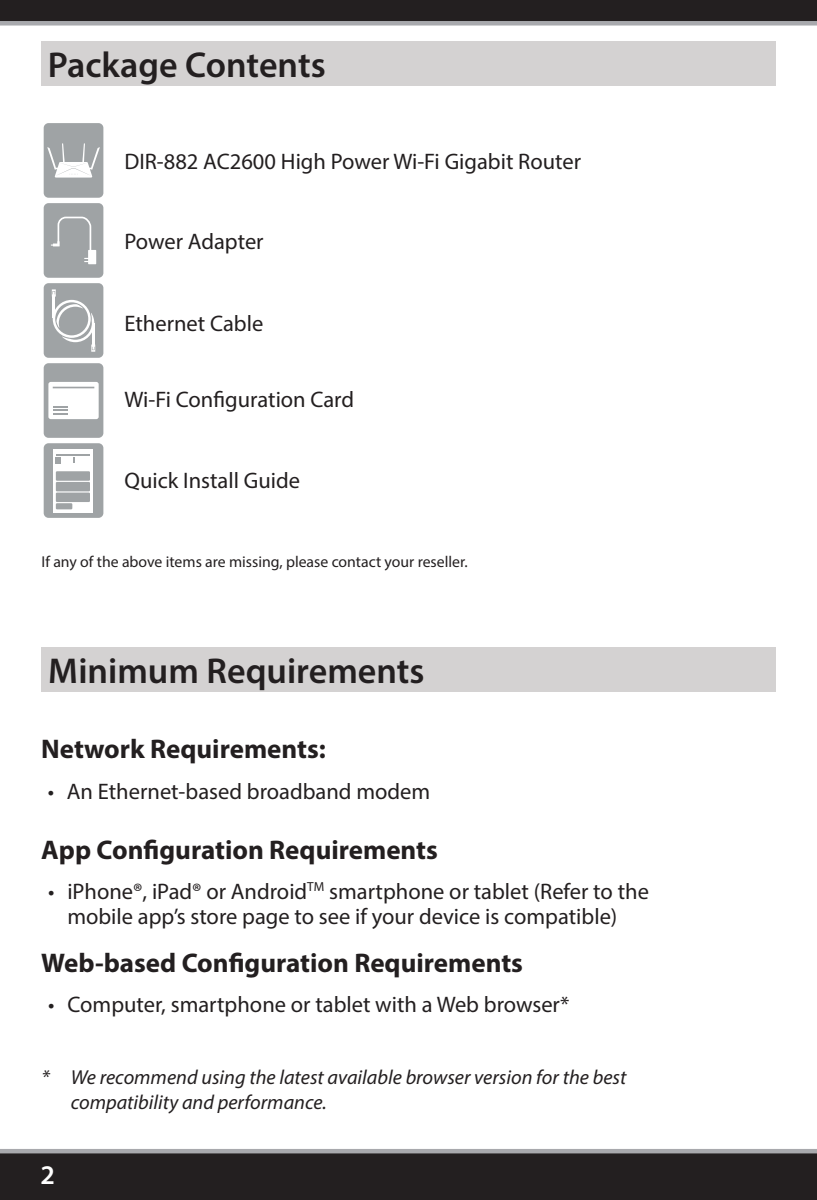
<style>
.page{position:relative;width:817px;height:1200px;background:#fff}
.page>*{position:absolute;margin:0;border:0;box-sizing:border-box;transform-origin:0 0}
.t1{font:600 36px "Myriad Pro";color:#231f20}
.t2{font:700 27px "Myriad Pro";color:#231f20}
.t3{font:600 27px "Myriad Pro";color:#fff}
.t4{font:22.5px/24.8px "Myriad Pro";color:#231f20;text-align:center}
.t5{font:italic 20.25px/24.8px "Myriad Pro";color:#231f20}
.t6{font:15.75px "Myriad Pro";color:#231f20}
</style>
<div class="page">
<svg style="left:0;top:1149px;width:816px;height:50px;background:#2e2b2c"></svg>
<svg style="left:0;top:0;width:816px;height:26px;background:#3e3a3c"></svg>
<div style="left:44px;top:283px;width:59px;height:75px;background:#9fa3a5;border-radius:5px"></div>
<svg style="left:52px;top:289px;width:43px;height:62px"></svg>
<div style="left:44px;top:363px;width:59px;height:74px;background:#9fa3a5;border-radius:5px"></div>
<div style="left:44px;top:443px;width:59px;height:74px;background:#9fa3a5;border-radius:5px"></div>
<div style="left:53px;top:449px;width:40px;height:64px;background:#fff"></div>
<svg style="left:56px;top:457px;width:5px;height:6px"></svg>
<hr style="left:56px;top:454px;width:34px;height:2px;background:#9fa3a5">
<div style="left:56px;top:482px;width:34px;height:9px;background:#9fa3a5"></div>
<div style="left:56px;top:471px;width:34px;height:9px;background:#9fa3a5"></div>
<div style="left:56px;top:492px;width:34px;height:10px;background:#9fa3a5"></div>
<div style="left:56px;top:503px;width:16px;height:6px;background:#9fa3a5"></div>
<div style="left:48px;top:382px;width:51px;height:37px;background:#fff;border-radius:2px"></div>
<hr style="left:53px;top:386px;width:41px;height:2px;background:#9fa3a5">
<svg style="left:53px;top:406px;width:15px;height:9px"></svg>
<div style="left:44px;top:203px;width:59px;height:75px;background:#9fa3a5;border-radius:5px"></div>
<svg style="left:51px;top:216px;width:45px;height:48px"></svg>
<div style="left:44px;top:123px;width:59px;height:75px;background:#9fa3a5;border-radius:5px"></div>
<svg style="left:47px;top:143px;width:53px;height:34px"></svg>
<div style="left:41px;top:41px;width:734px;height:45px;background:#d4d2d2"></div>
<div style="left:42px;top:647px;width:733px;height:44px;background:#d4d2d2"></div>
<h1 class="t1" style="left:48px;top:42px;width:279px">Package Contents</h1>
<p class="t4" style="left:124px;top:149px;width:458px">DIR-882 AC2600 High Power Wi-Fi Gigabit Router</p>
<p class="t4" style="left:124px;top:229px;width:141px">Power Adapter</p>
<p class="t4" style="left:124px;top:311px;width:140px">Ethernet Cable</p>
<p class="t4" style="left:124px;top:387px;width:231px">Wi-Fi Configuration Card</p>
<p class="t4" style="left:124px;top:467px;width:177px">Quick Install Guide</p>
<p class="t6" style="left:41px;top:552px;width:427px">If any of the above items are missing, please contact your reseller.</p>
<h1 class="t1" style="left:48px;top:648px;width:378px">Minimum Requirements</h1>
<p class="t2" style="left:41px;top:731px;width:286px">Network Requirements:</p>
<p class="t4" style="left:48px;top:778px;width:384px">• An Ethernet-based broadband modem</p>
<p class="t2" style="left:41px;top:832px;width:398px">App Configuration Requirements</p>
<p class="t4" style="left:48px;top:878px;width:602px">• iPhone®, iPad® or Android<sup>TM</sup> smartphone or tablet (Refer to the mobile app’s store page to see if your device is compatible)</p>
<p class="t2" style="left:41px;top:944px;width:483px">Web-based Configuration Requirements</p>
<p class="t4" style="left:48px;top:990px;width:522px">• Computer, smartphone or tablet with a Web browser*</p>
<p class="t5" style="left:71px;top:1064px;width:557px;text-indent:-29px">* We recommend using the latest available browser version for the best compatibility and performance.</p>
<p class="t3" style="left:40px;top:1157px;width:16px">2</p>
</div>
